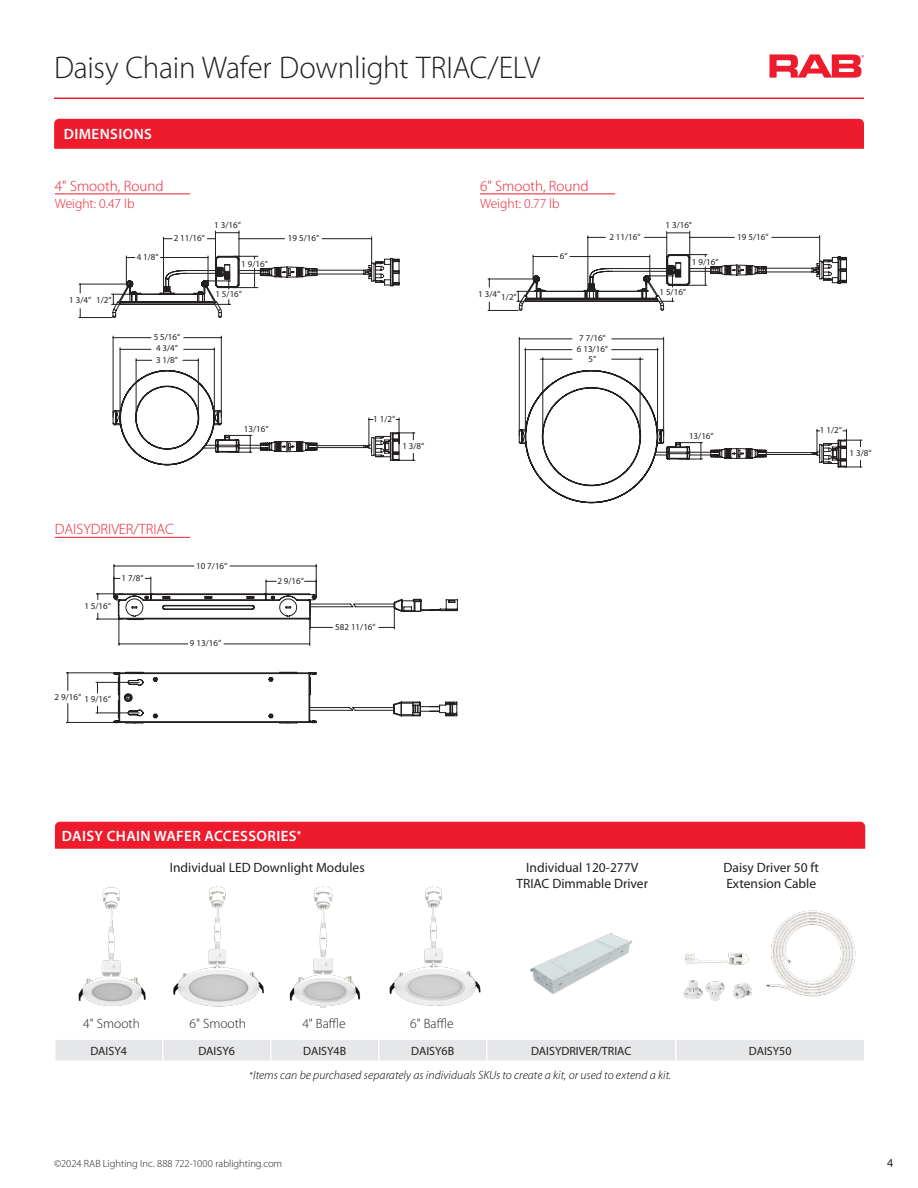
<style>
.page{position:relative;width:918px;height:1188px;background:#fff}
.page>*{position:absolute;margin:0;border:0;box-sizing:border-box;transform-origin:0 0}
.t1{font:300 31.5px "Myriad Pro";letter-spacing:-.01em;color:#231f20}
.t2{font:300 15px "Myriad Pro";color:#ee1b2d}
.t3{font:600 15px "Myriad Pro";letter-spacing:.025em;color:#fff}
.t4{font:13.5px/16.2px "Myriad Pro";color:#231f20}
.t5{font:300 13.5px "Myriad Pro";color:#231f20}
.t6{font:300 13.5px "Myriad Pro";color:#ee1b2d}
.t7{font:italic 300 12px "Myriad Pro";letter-spacing:.005em;color:#000}
.t8{font:12px "Myriad Pro";color:#231f20}
.t9{font:300 10.5px "Myriad Pro";color:#231f20}
.t10{font:9px/11.2px "Myriad Pro";color:#231f20}
.s1{font-size:9px}
</style>
<div class="page">
<svg style="left:769px;top:54px;width:95px;height:24px"></svg>
<hr style="left:54px;top:98px;width:810px;height:1px;background:#ee1b2d">
<div style="left:54px;top:119px;width:810px;height:30px;background:#ee1b2d"></div>
<hr style="left:55px;top:194px;width:135px;height:1px;background:#ee1b2d">
<svg style="left:79px;top:256px;width:108px;height:210px"></svg>
<svg style="left:126px;top:230px;width:289px;height:231px"></svg>
<hr style="left:480px;top:194px;width:135px;height:1px;background:#ee1b2d">
<svg style="left:488px;top:278px;width:359px;height:226px"></svg>
<svg style="left:489px;top:233px;width:373px;height:234px"></svg>
<hr style="left:55px;top:537px;width:135px;height:1px;background:#ee1b2d">
<svg style="left:113px;top:564px;width:345px;height:153px"></svg>
<svg style="left:66px;top:577px;width:329px;height:146px"></svg>
<img style="left:78px;top:887px;width:68px;height:119px">
<img style="left:173px;top:886px;width:91px;height:121px">
<img style="left:389px;top:886px;width:92px;height:120px">
<img style="left:289px;top:886px;width:72px;height:122px">
<div style="left:55px;top:822px;width:810px;height:27px;background:#ee1b2d"></div>
<img style="left:530px;top:933px;width:102px;height:61px">
<img style="left:683px;top:910px;width:173px;height:91px">
<div style="left:56px;top:1040px;width:808px;height:21px;background:#e6e7e9"></div>
<hr style="left:162px;top:1040px;width:2px;height:21px;background:#fff">
<hr style="left:270px;top:1040px;width:2px;height:21px;background:#fff">
<hr style="left:378px;top:1040px;width:2px;height:21px;background:#fff">
<hr style="left:486px;top:1040px;width:2px;height:21px;background:#fff">
<hr style="left:675px;top:1040px;width:2px;height:21px;background:#fff">
<h1 class="t1" style="left:54px;top:50px;width:488px">Daisy Chain Wafer Downlight TRIAC/ELV</h1>
<p class="t3" style="left:64px;top:126px;width:90px">DIMENSIONS</p>
<p class="t2" style="left:55px;top:177px;width:110px">4" Smooth, Round</p>
<p class="t6" style="left:55px;top:196px;width:81px">Weight: 0.47 lb</p>
<p class="t10" style="left:69px;top:295px;width:44px">1 3/4“ 1/2“</p>
<p class="t10" style="left:137px;top:252px;width:24px">4 1/8“</p>
<p class="t10" style="left:174px;top:233px;width:33px">2 11/16“</p>
<p class="t10" style="left:214px;top:219px;width:28px">1 3/16“</p>
<p class="t10" style="left:241px;top:258px;width:28px">1 9/16“</p>
<p class="t10" style="left:215px;top:289px;width:28px">1 5/16“</p>
<p class="t10" style="left:154px;top:332px;width:28px">5 5/16“<br>4 3/4“<br>3 1/8“</p>
<p class="t10" style="left:288px;top:233px;width:33px">19 5/16“</p>
<p class="t10" style="left:244px;top:424px;width:26px">13/16“</p>
<p class="t10" style="left:373px;top:413px;width:24px">1 1/2“</p>
<p class="t10" style="left:402px;top:441px;width:24px">1 3/8“</p>
<p class="t2" style="left:55px;top:521px;width:120px">DAISYDRIVER/TRIAC</p>
<p class="t10" style="left:196px;top:560px;width:33px">10 7/16“</p>
<p class="t10" style="left:84px;top:601px;width:28px">1 5/16“</p>
<p class="t10" style="left:122px;top:573px;width:24px">1 7/8“</p>
<p class="t10" style="left:277px;top:575px;width:28px">2 9/16“</p>
<p class="t10" style="left:190px;top:638px;width:33px">9 13/16“</p>
<p class="t10" style="left:55px;top:691px;width:28px">2 9/16“</p>
<p class="t10" style="left:84px;top:694px;width:28px">1 9/16“</p>
<p class="t10" style="left:335px;top:621px;width:42px">582 11/16“</p>
<p class="t2" style="left:480px;top:177px;width:110px">6" Smooth, Round</p>
<p class="t6" style="left:480px;top:196px;width:81px">Weight: 0.77 lb</p>
<p class="t10" style="left:478px;top:289px;width:40px">1 3/4“1/2“</p>
<p class="t10" style="left:560px;top:251px;width:9px">6“</p>
<p class="t10" style="left:609px;top:232px;width:33px">2 11/16“</p>
<p class="t10" style="left:577px;top:333px;width:33px;line-height:10.8px">7 7/16“<br>6 13/16“</p>
<p class="t10" style="left:589px;top:353px;width:9px">5“</p>
<p class="t10" style="left:666px;top:220px;width:28px">1 3/16“</p>
<p class="t10" style="left:692px;top:256px;width:28px">1 9/16“</p>
<p class="t10" style="left:659px;top:287px;width:28px">1 5/16“</p>
<p class="t10" style="left:737px;top:232px;width:33px">19 5/16“</p>
<p class="t10" style="left:689px;top:431px;width:26px">13/16“</p>
<p class="t10" style="left:820px;top:425px;width:24px">1 1/2“</p>
<p class="t10" style="left:850px;top:448px;width:24px">1 3/8“</p>
<p class="t3" style="left:62px;top:828px;width:241px">DAISY CHAIN WAFER ACCESSORIES<sup>*</sup></p>
<p class="t4" style="left:170px;top:859px;width:196px">Individual LED Downlight Modules</p>
<p class="t4" style="left:526px;top:859px;width:114px">Individual 120-277V</p>
<p class="t4" style="left:516px;top:876px;width:133px">TRIAC Dimmable Driver</p>
<p class="t4" style="left:724px;top:859px;width:97px">Daisy Driver 50 ft<br>Extension Cable</p>
<p class="t5" style="left:83px;top:1016px;width:58px">4" Smooth</p>
<p class="t5" style="left:189px;top:1016px;width:58px">6" Smooth</p>
<p class="t5" style="left:302px;top:1016px;width:45px">4" Baffle</p>
<p class="t5" style="left:410px;top:1016px;width:45px">6" Baffle</p>
<p class="t8" style="left:90px;top:1044px;width:38px">DAISY4</p>
<p class="t8" style="left:198px;top:1044px;width:38px">DAISY6</p>
<p class="t8" style="left:303px;top:1044px;width:45px">DAISY4B</p>
<p class="t8" style="left:411px;top:1044px;width:45px">DAISY6B</p>
<p class="t8" style="left:531px;top:1044px;width:102px">DAISYDRIVER/TRIAC</p>
<p class="t8" style="left:749px;top:1044px;width:44px">DAISY50</p>
<p class="t7" style="left:249px;top:1069px;width:424px"><span class="s1">*</span>Items can be purchased separately as individuals SKUs to create a kit, or used to extend a kit.</p>
<p class="t9" style="left:54px;top:1158px;width:230px">©2024 RAB Lighting Inc. 888 722-1000 rablighting.com</p>
<h3 class="t8" style="left:887px;top:1156px;width:8px">4</h3>
</div>
